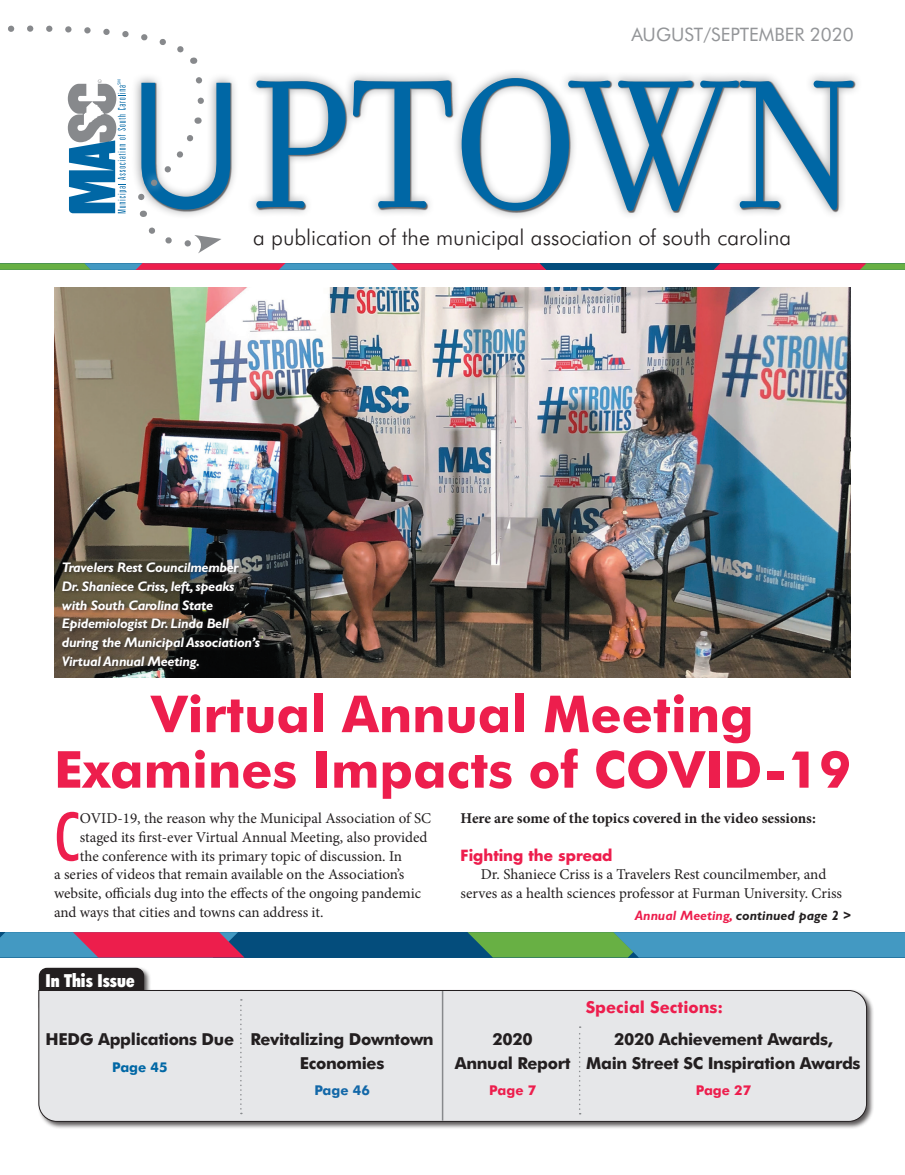
<style>
.page{position:relative;width:905px;height:1175px;background:#fff}
.page>*{position:absolute;margin:0;border:0;box-sizing:border-box;transform-origin:0 0}
.t1{font:500 condensed 67.65px "Futura BT";color:#ed1e4d}
.t2{font:700 51px/55.5px "Futura BT";color:#ed1e4d;text-align:center}
.t3{font:300 21.75px "Futura BT";color:#231f20}
.t4{font:18.6px "Futura BT";color:#939598}
.t5{font:900 condensed 18px "Futura BT";color:#fff}
.t6{font:700 16.5px/23.4px "Futura BT";letter-spacing:-.02em;color:#231f20;text-align:center}
.t7{font:700 16.5px "Futura BT";color:#ed1e4d}
.t8{font:15px/18.8px "Minion Pro";color:#231f20;text-align:center}
.t9{font:700 15px "Minion Pro";color:#231f20}
.t10{font:700 15px "Futura Std";color:#ed1e4d}
.t11{font:italic 700 13.8px/18.8px "Gill Sans Std";letter-spacing:-.02em;color:#fff}
.t12{font:italic 700 13.5px "Gill Sans Std";color:#231f20}
.t13{font:700 13.5px "Futura BT";color:#ed1e4d}
.t14{font:700 13.5px "Futura BT";color:#1368a8}
.t15{font:700 13.5px "Futura BT";color:#0067a5}
.s1{color:#ed1e4d}
</style>
<div class="page">
<img style="left:54px;top:287px;width:796px;height:390px">
<div style="left:131px;top:69px;width:731px;height:151px;background:#87898c;opacity:.89"></div>
<svg style="left:229px;top:78px;width:624px;height:133px"></svg>
<div style="left:0;top:16px;width:229px;height:245px;background:#fff;opacity:.75"></div>
<svg style="left:0;top:23px;width:196px;height:41px"></svg>
<svg style="left:192px;top:73px;width:13px;height:51px"></svg>
<svg style="left:133px;top:130px;width:88px;height:123px"></svg>
<div style="left:37px;top:966px;width:837px;height:163px;background:#231f20;opacity:.75"></div>
<div style="left:39px;top:967px;width:105px;height:47px;background:#231f20;border-radius:8px"></div>
<div style="left:38px;top:989px;width:829px;height:133px;background:#e6e7e9"></div>
<hr style="left:442px;top:991px;width:1px;height:129px;background:#87898c">
<svg style="left:240px;top:999px;width:2px;height:115px"></svg>
<svg style="left:579px;top:1026px;width:1px;height:88px"></svg>
<div style="left:0;top:932px;width:904px;height:25px;background:#044d7c"></div>
<svg style="left:467px;top:932px;width:437px;height:25px;background:#4c9d95"></svg>
<svg style="left:0;top:932px;width:244px;height:25px;background:#a54c78"></svg>
<svg style="left:713px;top:263px;width:191px;height:7px"></svg>
<svg style="left:0;top:263px;width:704px;height:7px;background:#785772"></svg>
<div style="left:61px;top:561px;width:203px;height:113px;background:#231f20;opacity:.75"></div>
<p class="t4" style="left:631px;top:23px;width:224px">AUGUST/SEPTEMBER 2020</p>
<h3 class="t3" style="left:253px;top:224px;width:539px">a publication of the municipal association of south carolina</h3>
<p class="t11" style="left:62px;top:558px;width:200px">Travelers Rest Councilmember<br>Dr. Shaniece Criss, left, speaks with South Carolina State<br>Epidemiologist Dr. Linda Bell during the Municipal Association’s<br>Virtual Annual Meeting.</p>
<h2 class="t2" style="left:54px;top:686px;width:798px">Virtual Annual Meeting<br>Examines Impacts of COVID-19</h2>
<h1 class="t1" style="left:54px;top:795px;width:27px">C</h1>
<p class="t8" style="left:80px;top:809px;width:353px">OVID-19, the reason why the Municipal Association of SC</p>
<p class="t8" style="left:80px;top:827px;width:349px">staged its first-ever Virtual Annual Meeting, also provided</p>
<p class="t8" style="left:80px;top:846px;width:324px">the conference with its primary topic of discussion. In</p>
<p class="t8" style="left:54px;top:865px;width:352px">a series of videos that remain available on the Association’s</p>
<p class="t8" style="left:54px;top:884px;width:368px">website, officials dug into the effects of the ongoing pandemic</p>
<p class="t8" style="left:54px;top:902px;width:271px">and ways that cities and towns can address it.</p>
<p class="t5" style="left:45px;top:969px;width:91px">In This Issue</p>
<p class="t6" style="left:45px;top:1027px;width:190px">HEDG Applications Due</p>
<p class="t15" style="left:112px;top:1058px;width:57px">Page 45</p>
<p class="t6" style="left:250px;top:1027px;width:185px">Revitalizing Downtown<br>Economies</p>
<p class="t14" style="left:314px;top:1082px;width:57px">Page 46</p>
<p class="t9" style="left:460px;top:807px;width:357px">Here are some of the topics covered in the video sessions:</p>
<p class="t10" style="left:460px;top:845px;width:153px">Fighting the spread</p>
<p class="t8" style="left:460px;top:865px;width:383px">Dr. Shaniece Criss is a Travelers Rest councilmember, and serves as a health sciences professor at Furman University. Criss</p>
<p class="t12" style="left:634px;top:907px;width:218px"><span class="s1">Annual Meeting,</span> continued page 2 &gt;</p>
<p class="t6" style="left:455px;top:1027px;width:117px">2020<br>Annual Report</p>
<p class="t13" style="left:489px;top:1082px;width:49px">Page 7</p>
<p class="t7" style="left:585px;top:997px;width:139px">Special Sections:</p>
<p class="t6" style="left:586px;top:1027px;width:276px">2020 Achievement Awards,<br>Main Street SC Inspiration Awards</p>
<p class="t13" style="left:695px;top:1082px;width:57px">Page 27</p>
</div>
